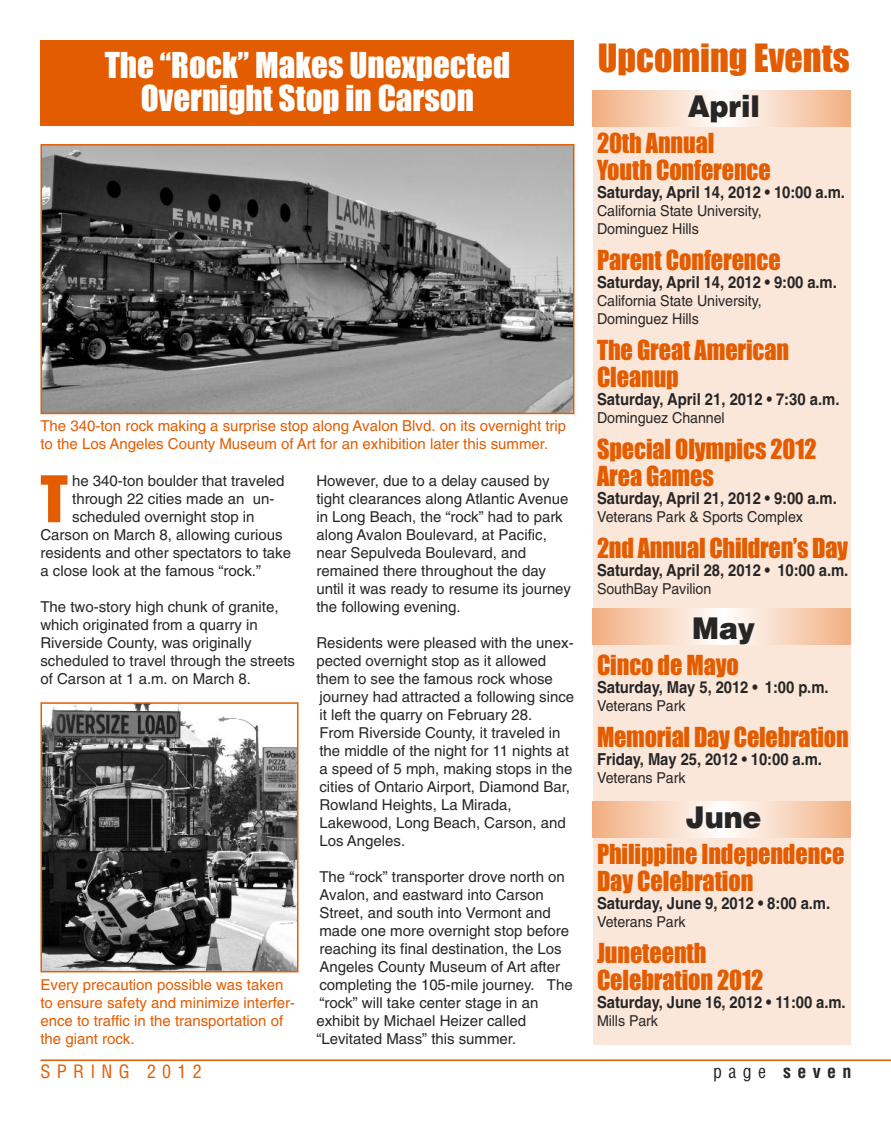
<style>
.page{position:relative;width:891px;height:1121px;background:#fff}
.page>*{position:absolute;margin:0;border:0;box-sizing:border-box;transform-origin:0 0}
.t1{font:59.4px "Impact";color:#e35c00}
.t2{font:36px "Impact";color:#e35c00}
.t3{font:33px/33px "Impact";color:#fff;text-align:center}
.t4{font:900 30px "Helvetica";letter-spacing:-.005em;color:#272627;scale:.95 1}
.t5{font:25.5px/27px "Impact";letter-spacing:-.005em;color:#e35c00;scale:.95 1}
.t6{font:condensed 18px "Helvetica";letter-spacing:.35em;color:#e35c00}
.t7{font:700 condensed 18px "Helvetica";letter-spacing:.35em;color:#272627}
.t8{font:700 16.5px "Helvetica";letter-spacing:-.005em;color:#272627;scale:.9 1}
.t9{font:15px/18px "Helvetica";color:#272627}
.t10{font:15px/18px "Helvetica";color:#e35c00}
.t11{font:15px/18px "Helvetica";color:#272627;scale:.95 1}
.s1{font-weight:400}
</style>
<div class="page">
<img style="left:43px;top:147px;width:528px;height:264px">
<div style="left:40px;top:144px;width:534px;height:270px;border:2px solid #e35c00"></div>
<img style="left:43px;top:705px;width:252px;height:264px">
<div style="left:40px;top:702px;width:258px;height:270px;border:2px solid #e35c00"></div>
<hr style="left:40px;top:1059px;width:851px;height:1px;background:#e35c00">
<div style="left:40px;top:40px;width:534px;height:86px;background:#e35c00"></div>
<div style="left:593px;top:90px;width:257px;height:954px;background:#fbe7d9"></div>
<svg style="left:593px;top:90px;width:257px;height:36px"></svg>
<svg style="left:593px;top:608px;width:257px;height:36px"></svg>
<svg style="left:593px;top:801px;width:257px;height:36px"></svg>
<h3 class="t3" style="left:105px;top:50px;width:407px">The “Rock” Makes Unexpected<br>Overnight Stop in Carson</h3>
<h2 class="t2" style="left:598px;top:38px;width:253px">Upcoming Events</h2>
<h3 class="t4" style="left:688px;top:89px;width:77px">April</h3>
<h3 class="t5" style="left:597px;top:131px;width:185px">20th Annual<br>Youth Conference</h3>
<p class="t8" style="left:597px;top:186px;width:277px">Saturday, April 14, 2012 • 10:00 a.m.</p>
<p class="t11" style="left:597px;top:203px;width:175px">California State University,<br>Dominguez Hills</p>
<h3 class="t5" style="left:597px;top:248px;width:195px">Parent Conference</h3>
<p class="t8" style="left:597px;top:276px;width:268px">Saturday, April 14, 2012 • 9:00 a.m.</p>
<p class="t11" style="left:597px;top:293px;width:175px">California State University,<br>Dominguez Hills</p>
<h3 class="t5" style="left:597px;top:338px;width:204px">The Great American<br>Cleanup</h3>
<p class="t8" style="left:597px;top:393px;width:271px">Saturday, April 21, 2012 • 7:30 a.m.</p>
<p class="t11" style="left:597px;top:410px;width:136px">Dominguez Channel</p>
<h3 class="t5" style="left:597px;top:437px;width:233px">Special Olympics 2012<br>Area Games</h3>
<p class="t8" style="left:597px;top:492px;width:268px">Saturday, April 21, 2012 • 9:00 a.m.</p>
<p class="t11" style="left:597px;top:509px;width:218px">Veterans Park &amp; Sports Complex</p>
<h3 class="t5" style="left:597px;top:536px;width:266px">2nd Annual Children’s Day</h3>
<p class="t8" style="left:597px;top:564px;width:281px">Saturday, April 28, 2012 • 10:00 a.m.</p>
<p class="t11" style="left:597px;top:581px;width:122px">SouthBay Pavilion</p>
<h3 class="t4" style="left:692px;top:611px;width:68px">May</h3>
<h3 class="t5" style="left:597px;top:653px;width:151px">Cinco de Mayo</h3>
<p class="t8" style="left:597px;top:681px;width:259px">Saturday, May 5, 2012 • 1:00 p.m.</p>
<p class="t11" style="left:597px;top:698px;width:95px">Veterans Park</p>
<h3 class="t5" style="left:597px;top:725px;width:266px">Memorial Day Celebration</h3>
<p class="t8" style="left:597px;top:753px;width:251px">Friday, May 25, 2012 • 10:00 a.m.</p>
<p class="t11" style="left:597px;top:770px;width:95px">Veterans Park</p>
<h3 class="t4" style="left:686px;top:800px;width:81px">June</h3>
<h3 class="t5" style="left:597px;top:842px;width:262px">Philippine Independence<br>Day Celebration</h3>
<p class="t8" style="left:597px;top:897px;width:261px">Saturday, June 9, 2012 • 8:00 a.m.</p>
<p class="t11" style="left:597px;top:914px;width:95px">Veterans Park</p>
<h3 class="t5" style="left:597px;top:941px;width:177px">Juneteenth<br>Celebration 2012</h3>
<p class="t8" style="left:597px;top:996px;width:278px">Saturday, June 16, 2012 • 11:00 a.m.</p>
<p class="t11" style="left:597px;top:1013px;width:66px">Mills Park</p>
<p class="t10" style="left:40px;top:418px;width:527px">The 340-ton rock making a surprise stop along Avalon Blvd. on its overnight trip to the Los Angeles County Museum of Art for an exhibition later this summer.</p>
<h1 class="t1" style="left:40px;top:467px;width:29px">T</h1>
<p class="t9" style="left:72px;top:473px;width:214px">he 340-ton boulder that traveled</p>
<p class="t9" style="left:316px;top:473px;width:256px">However, due to a delay caused by tight clearances along Atlantic Avenue in Long Beach, the “rock” had to park along Avalon Boulevard, at Pacific, near Sepulveda Boulevard, and remained there throughout the day until it was ready to resume its journey the following evening.</p>
<p class="t9" style="left:316px;top:635px;width:259px">Residents were pleased with the unex&shy;pected overnight stop as it allowed them to see the famous rock whose journey had attracted a following since it left the quarry on February 28.<br>From Riverside County, it traveled in the middle of the night for 11 nights at a speed of 5 mph, making stops in the cities of Ontario Airport, Diamond Bar, Rowland Heights, La Mirada, Lakewood, Long Beach, Carson, and Los Angeles.</p>
<p class="t9" style="left:316px;top:869px;width:258px">The “rock” transporter drove north on Avalon, and eastward into Carson Street, and south into Vermont and made one more overnight stop before reaching its final destination, the Los Angeles County Museum of Art after completing the 105-mile journey. The “rock” will take center stage in an exhibit by Michael Heizer called “Levitated Mass” this summer.</p>
<p class="t9" style="left:72px;top:491px;width:204px">through 22 cities made an un-</p>
<p class="t9" style="left:72px;top:509px;width:184px">scheduled overnight stop in</p>
<p class="t9" style="left:40px;top:527px;width:244px">Carson on March 8, allowing curious</p>
<p class="t9" style="left:40px;top:545px;width:252px">residents and other spectators to take</p>
<p class="t9" style="left:40px;top:563px;width:222px">a close look at the famous “rock.”</p>
<p class="t9" style="left:40px;top:599px;width:256px">The two-story high chunk of granite, which originated from a quarry in Riverside County, was originally scheduled to travel through the streets of Carson at 1 a.m. on March 8.</p>
<p class="t10" style="left:40px;top:977px;width:256px">Every precaution possible was taken to ensure safety and minimize interfer&shy;ence to traffic in the transportation of the giant rock.</p>
<p class="t6" style="left:40px;top:1061px;width:163px">SPRING 2012</p>
<p class="t7" style="left:713px;top:1061px;width:140px"><span class="s1">page</span> seven</p>
</div>
